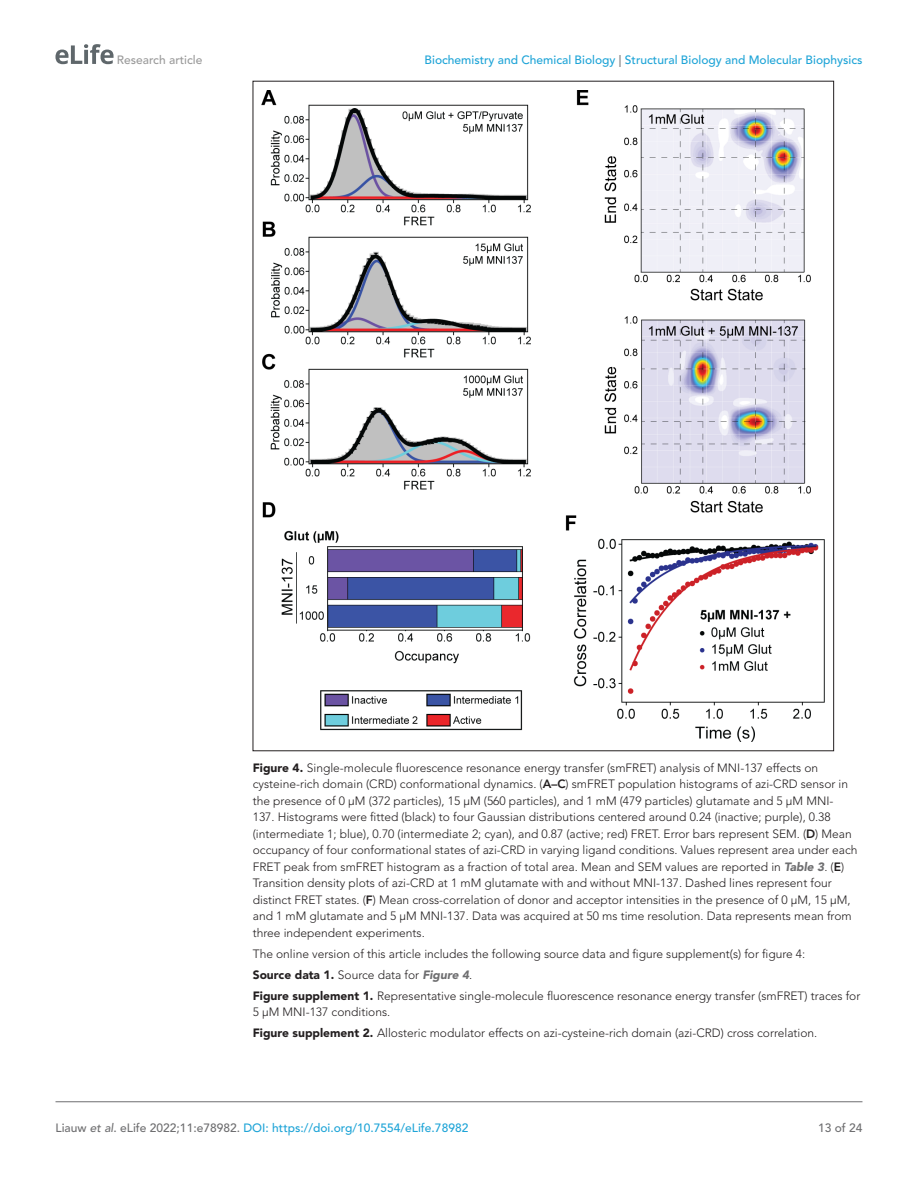
<style>
.page{position:relative;width:918px;height:1188px;background:#fff}
.page>*{position:absolute;margin:0;border:0;box-sizing:border-box;transform-origin:0 0}
.t1{font:300 12px/16.5px "Avenir LT Std";color:#231f20}
.t2{font:500 12px "Avenir LT Std";color:#1ea4d7}
.t3{font:500 12px "Avenir LT Std";color:#9a9a9a}
.t4{font:500 12px "Avenir LT Std";color:#6e6e70}
.s1{color:#6e6e70}
.s2{font-weight:900}
.s3{font-weight:800}
.s4{font-weight:900;font-style:italic;color:#6e6e70}
.s5{font-style:italic;color:#6e6e70}
</style>
<div class="page">
<svg style="left:55px;top:44px;width:59px;height:20px"></svg>
<hr style="left:56px;top:1101px;width:806px;height:1px;background:#6e6e70">
<img style="left:262px;top:90px;width:563px;height:652px">
<p class="t3" style="left:117px;top:53px;width:87px">Research article</p>
<p class="t2" style="left:425px;top:53px;width:439px">Biochemistry and Chemical Biology <span class="s1">|</span> Structural Biology and Molecular Biophysics</p>
<p class="t1" style="left:253px;top:760px;width:606px"><span class="s2">Figure 4.</span> Single-molecule fluorescence resonance energy transfer (smFRET) analysis of MNI-137 effects on cysteine-rich domain (CRD) conformational dynamics. (<span class="s3">A–C</span>) smFRET population histograms of azi-CRD sensor in the presence of 0 μM (372 particles), 15 μM (560 particles), and 1 mM (479 particles) glutamate and 5 μM MNI-137. Histograms were fitted (black) to four Gaussian distributions centered around 0.24 (inactive; purple), 0.38 (intermediate 1; blue), 0.70 (intermediate 2; cyan), and 0.87 (active; red) FRET. Error bars represent SEM. (<span class="s3">D</span>) Mean occupancy of four conformational states of azi-CRD in varying ligand conditions. Values represent area under each FRET peak from smFRET histogram as a fraction of total area. Mean and SEM values are reported in <span class="s4">Table 3</span>. (<span class="s3">E</span>)<br>Transition density plots of azi-CRD at 1 mM glutamate with and without MNI-137. Dashed lines represent four distinct FRET states. (<span class="s3">F</span>) Mean cross-correlation of donor and acceptor intensities in the presence of 0 μM, 15 μM, and 1 mM glutamate and 5 μM MNI-137. Data was acquired at 50 ms time resolution. Data represents mean from three independent experiments.</p>
<p class="t1" style="left:253px;top:943px;width:609px;line-height:21px">The online version of this article includes the following source data and figure supplement(s) for figure 4:<br><span class="s2">Source data 1.</span> Source data for <span class="s4">Figure 4</span>.<br><span class="s2">Figure supplement 1.</span> Representative single-molecule fluorescence resonance energy transfer (smFRET) traces for</p>
<p class="t1" style="left:253px;top:1002px;width:566px;line-height:21px">5 μM MNI-137 conditions.<br><span class="s2">Figure supplement 2.</span> Allosteric modulator effects on azi-cysteine-rich domain (azi-CRD) cross correlation.</p>
<p class="t2" style="left:56px;top:1121px;width:414px"><span class="s1">Liauw</span> <span class="s5">et al</span><span class="s1">. eLife 2022;11:e78982.</span> DOI: https://doi.org/10.7554/eLife.78982</p>
<p class="t4" style="left:818px;top:1121px;width:46px">13 of 24</p>
</div>
